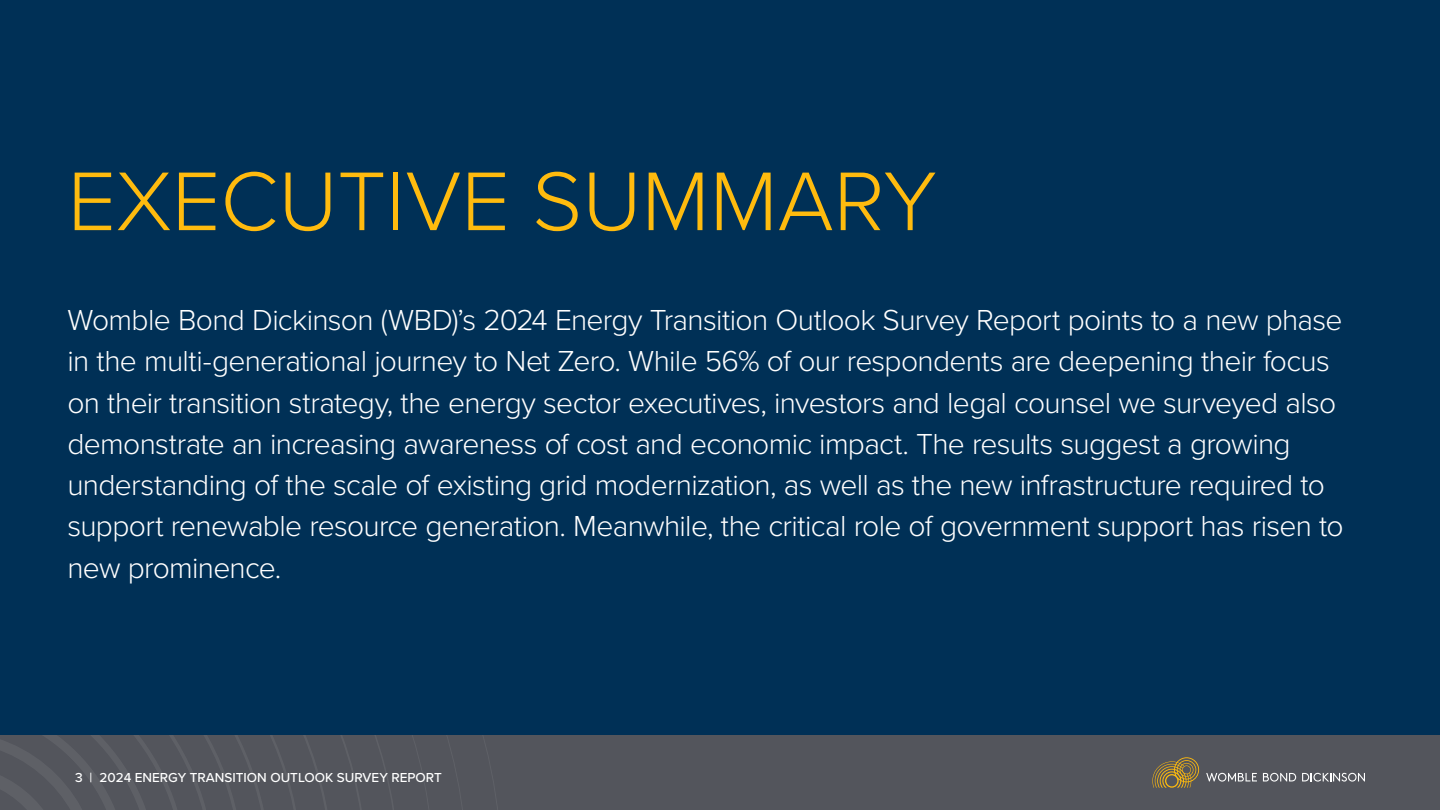
<style>
.page{position:relative;width:1440px;height:810px;background:#003056}
.page>*{position:absolute;margin:0;border:0;box-sizing:border-box;transform-origin:0 0}
.t1{font:300 86.25px "Proxima Nova";color:#ffbb0e}
.t2{font:300 30px/41.2px "Proxima Nova";letter-spacing:-.025em;color:#fff}
.t3{font:500 13.5px "Proxima Nova";color:#fff}
</style>
<div class="page">
<div style="left:0;top:735px;width:1440px;height:75px;background:#53555c"></div>
<svg style="left:0;top:735px;width:394px;height:75px"></svg>
<svg style="left:1152px;top:757px;width:47px;height:31px"></svg>
<svg style="left:1263px;top:773px;width:33px;height:9px"></svg>
<svg style="left:1302px;top:773px;width:63px;height:9px"></svg>
<svg style="left:1206px;top:773px;width:51px;height:9px"></svg>
<h1 class="t1" style="left:68px;top:137px;width:871px">EXECUTIVE SUMMARY</h1>
<p class="t2" style="left:68px;top:298px;width:1278px">Womble Bond Dickinson (WBD)’s 2024 Energy Transition Outlook Survey Report points to a new phase in the multi-generational journey to Net Zero. While 56% of our respondents are deepening their focus on their transition strategy, the energy sector executives, investors and legal counsel we surveyed also demonstrate an increasing awareness of cost and economic impact. The results suggest a growing understanding of the scale of existing grid modernization, as well as the new infrastructure required to support renewable resource generation. Meanwhile, the critical role of government support has risen to new prominence.</p>
<p class="t3" style="left:75px;top:767px;width:368px">3 | 2024 ENERGY TRANSITION OUTLOOK SURVEY REPORT</p>
</div>
